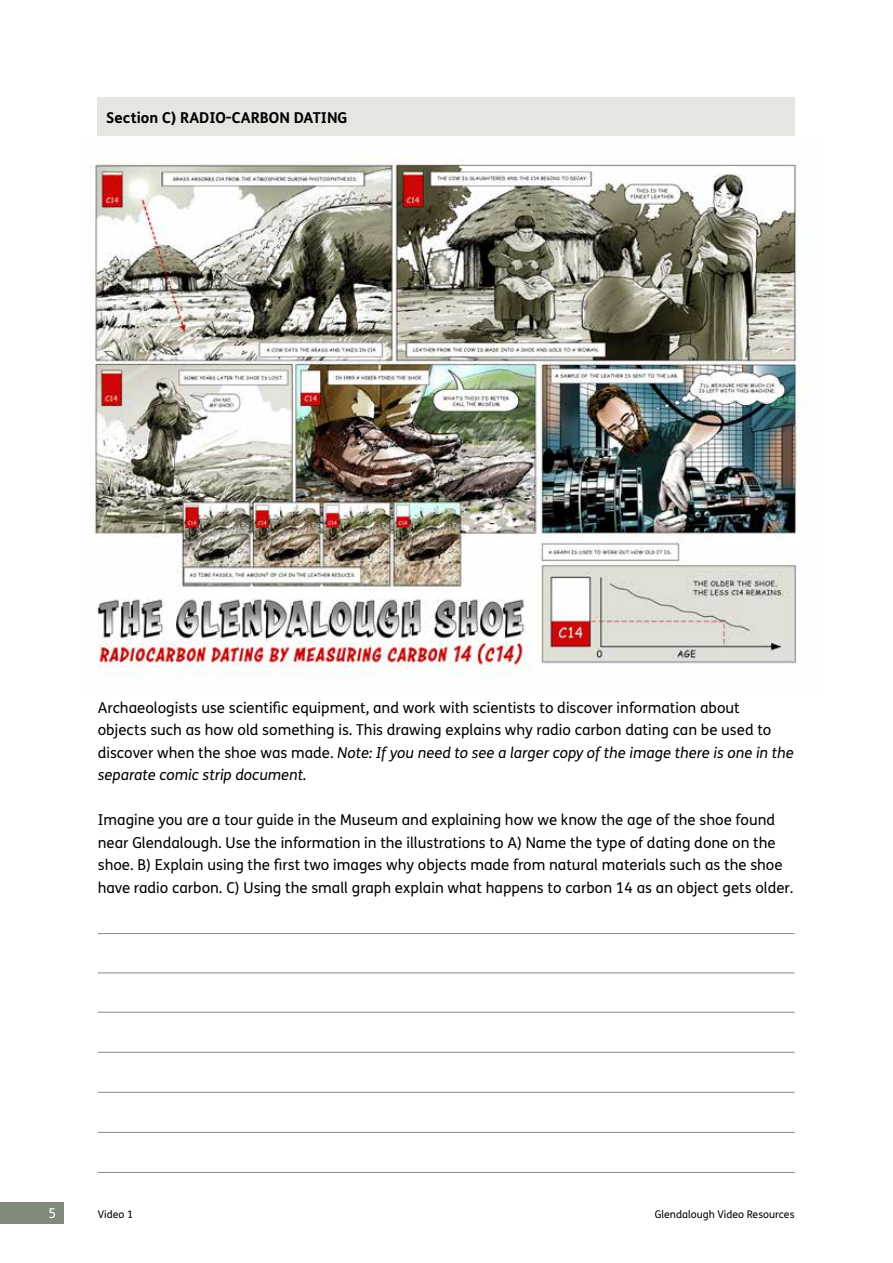
<style>
.page{position:relative;width:893px;height:1263px;background:#fff}
.page>*{position:absolute;margin:0;border:0;box-sizing:border-box;transform-origin:0 0}
.t1{font:15px/22.5px "FS Me Pro";color:#000}
.t2{font:700 15px "FS Me Pro";color:#000}
.t3{font:13.5px "FS Me Pro";color:#fff}
.t4{font:10.5px "FS Me Pro";color:#000}
.s1{font-style:italic}
</style>
<div class="page">
<div style="left:98px;top:98px;width:697px;height:38px;background:#e4e6e2"></div>
<div style="left:0;top:1202px;width:64px;height:22px;background:#808b7c"></div>
<img style="left:90px;top:157px;width:716px;height:520px">
<hr style="left:98px;top:972px;width:696px;height:1px;background:#808b7c">
<hr style="left:98px;top:1012px;width:696px;height:1px;background:#808b7c">
<hr style="left:98px;top:1052px;width:696px;height:1px;background:#808b7c">
<hr style="left:98px;top:1092px;width:696px;height:1px;background:#808b7c">
<hr style="left:98px;top:1132px;width:696px;height:1px;background:#808b7c">
<hr style="left:98px;top:1172px;width:696px;height:1px;background:#808b7c">
<hr style="left:98px;top:933px;width:696px;height:1px;background:#808b7c">
<p class="t2" style="left:106px;top:106px;width:243px">Section C) RADIO-CARBON DATING</p>
<p class="t1" style="left:98px;top:696px;width:697px">Archaeologists use scientific equipment, and work with scientists to discover information about<br>objects such as how old something is. This drawing explains why radio carbon dating can be used to discover when the shoe was made. <span class="s1">Note: If you need to see a larger copy of the image there is one in the separate comic strip document.</span></p>
<p class="t1" style="left:98px;top:809px;width:697px">Imagine you are a tour guide in the Museum and explaining how we know the age of the shoe found near Glendalough. Use the information in the illustrations to A) Name the type of dating done on the shoe. B) Explain using the first two images why objects made from natural materials such as the shoe have radio carbon. C) Using the small graph explain what happens to carbon 14 as an object gets older.</p>
<p class="t3" style="left:49px;top:1204px;width:9px">5</p>
<p class="t4" style="left:98px;top:1207px;width:37px">Video 1</p>
<p class="t4" style="left:655px;top:1207px;width:141px">Glendalough Video Resources</p>
</div>
